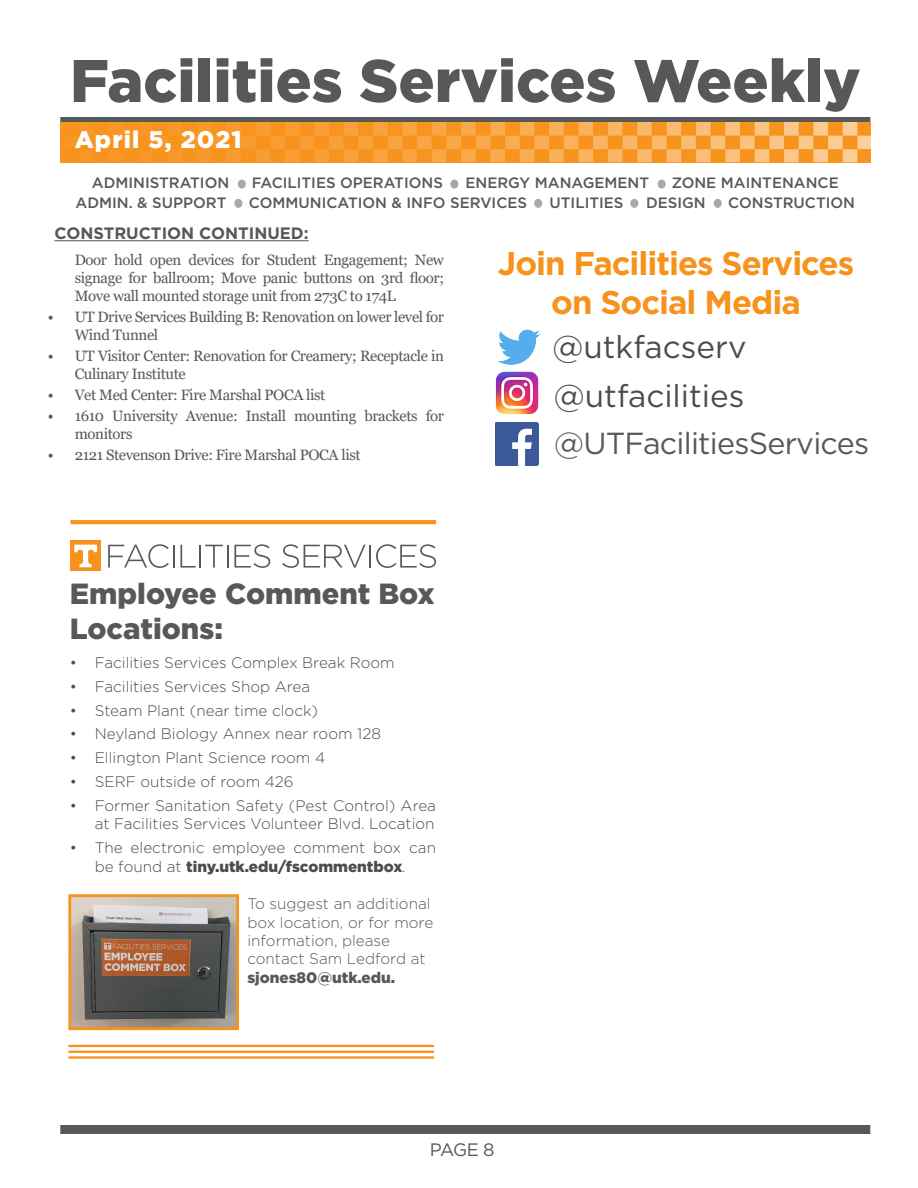
<style>
.page{position:relative;width:918px;height:1188px;background:#fff}
.page>*{position:absolute;margin:0;border:0;box-sizing:border-box;transform-origin:0 0}
.t1{font:900 60px "Gotham";color:#57585a}
.t2{font:700 32.85px/39.5px "Gotham";letter-spacing:-.03em;color:#f7931d;text-align:center}
.t3{font:31.5px "Gotham";color:#4b4c4d}
.t4{font:30.45px "Gotham";letter-spacing:-.025em;color:#57585a}
.t5{font:900 29.1px/35px "Gotham";color:#57585a}
.t6{font:900 24px "Gotham";letter-spacing:.05em;color:#fff}
.t7{font:18px "Gotham";color:#57585a}
.t8{font:700 16.5px "Gotham";color:#57585a}
.t9{font:300 15.3px/18.3px "Gotham";color:#4b4c4d;text-align:right}
.t10{font:300 15.3px/18.3px "Gotham";color:#57585a}
.t11{font:15px/18px "Georgia";letter-spacing:-.025em;color:#57585a}
.t12{font:500 15px "Gotham";color:#57585a}
.s1{font-weight:900}
</style>
<div class="page">
<div style="left:60px;top:1125px;width:810px;height:9px;background:#57585a"></div>
<div style="left:60px;top:117px;width:810px;height:6px;background:#57585a"></div>
<img style="left:60px;top:122px;width:810px;height:40px">
<div style="left:234px;top:199px;width:8px;height:9px;background:#a8a9ad;border-radius:50%"></div>
<div style="left:534px;top:199px;width:8px;height:9px;background:#a8a9ad;border-radius:50%"></div>
<div style="left:450px;top:180px;width:8px;height:9px;background:#a8a9ad;border-radius:50%"></div>
<div style="left:630px;top:199px;width:8px;height:9px;background:#a8a9ad;border-radius:50%"></div>
<div style="left:238px;top:180px;width:8px;height:9px;background:#a8a9ad;border-radius:50%"></div>
<div style="left:714px;top:199px;width:8px;height:9px;background:#a8a9ad;border-radius:50%"></div>
<div style="left:658px;top:180px;width:8px;height:9px;background:#a8a9ad;border-radius:50%"></div>
<hr style="left:54px;top:240px;width:255px;height:1px;background:#57585a">
<hr style="left:70px;top:520px;width:366px;height:4px;background:#f7931d">
<div style="left:70px;top:541px;width:31px;height:30px;background:#f7931d"></div>
<svg style="left:74px;top:545px;width:23px;height:22px"></svg>
<svg style="left:108px;top:544px;width:66px;height:24px"></svg>
<svg style="left:180px;top:545px;width:16px;height:23px"></svg>
<hr style="left:199px;top:545px;width:2px;height:23px;background:#57585a">
<svg style="left:205px;top:545px;width:23px;height:23px"></svg>
<svg style="left:234px;top:544px;width:36px;height:24px"></svg>
<svg style="left:282px;top:544px;width:84px;height:24px"></svg>
<hr style="left:369px;top:545px;width:2px;height:23px;background:#57585a">
<svg style="left:376px;top:544px;width:60px;height:24px"></svg>
<img style="left:72px;top:898px;width:163px;height:128px">
<div style="left:68px;top:894px;width:171px;height:136px;border:3px solid #f7931d"></div>
<hr style="left:68px;top:1045px;width:366px;height:2px;background:#f7931d">
<hr style="left:68px;top:1051px;width:366px;height:2px;background:#f7931d">
<hr style="left:68px;top:1056px;width:366px;height:3px;background:#f7931d">
<img style="left:498px;top:329px;width:42px;height:36px">
<img style="left:495px;top:371px;width:43px;height:43px">
<img style="left:495px;top:422px;width:43px;height:44px">
<p class="t1" style="left:70px;top:39px;width:792px">Facilities Services Weekly</p>
<p class="t6" style="left:75px;top:123px;width:169px">April 5, 2021</p>
<p class="t12" style="left:92px;top:173px;width:139px">ADMINISTRATION</p>
<p class="t12" style="left:252px;top:173px;width:193px">FACILITIES OPERATIONS</p>
<p class="t12" style="left:465px;top:173px;width:185px">ENERGY MANAGEMENT</p>
<p class="t12" style="left:672px;top:173px;width:169px">ZONE MAINTENANCE</p>
<p class="t12" style="left:75px;top:192px;width:152px">ADMIN. &amp; SUPPORT</p>
<p class="t12" style="left:249px;top:192px;width:280px">COMMUNICATION &amp; INFO SERVICES</p>
<p class="t12" style="left:550px;top:192px;width:75px">UTILITIES</p>
<p class="t12" style="left:646px;top:192px;width:61px">DESIGN</p>
<p class="t12" style="left:728px;top:192px;width:128px">CONSTRUCTION</p>
<p class="t8" style="left:54px;top:222px;width:256px">CONSTRUCTION CONTINUED:</p>
<p class="t11" style="left:75px;top:251px;width:371px;text-align:justify">Door hold open devices for Student Engagement; New signage for ballroom; Move panic buttons on 3rd floor; Move wall mounted storage unit from 273C to 174L</p>
<p class="t11" style="left:75px;top:308px;width:371px;text-indent:-27px">• UT Drive Services Building B: Renovation on lower level for<br>Wind Tunnel</p>
<p class="t11" style="left:75px;top:347px;width:371px;text-indent:-27px">• UT Visitor Center: Renovation for Creamery; Receptacle in<br>Culinary Institute</p>
<p class="t11" style="left:48px;top:386px;width:279px">• Vet Med Center: Fire Marshal POCA list</p>
<p class="t11" style="left:75px;top:407px;width:371px;text-indent:-27px">• 1610 University Avenue: Install mounting brackets for monitors</p>
<p class="t11" style="left:48px;top:446px;width:315px">• 2121 Stevenson Drive: Fire Marshal POCA list</p>
<p class="t5" style="left:70px;top:576px;width:366px">Employee Comment Box<br>Locations:</p>
<p class="t9" style="left:70px;top:653px;width:326px">• Facilities Services Complex Break Room</p>
<p class="t9" style="left:70px;top:677px;width:242px">• Facilities Services Shop Area</p>
<p class="t9" style="left:70px;top:701px;width:250px">• Steam Plant (near time clock)</p>
<p class="t9" style="left:70px;top:724px;width:313px">• Neyland Biology Annex near room 128</p>
<p class="t9" style="left:70px;top:748px;width:257px">• Ellington Plant Science room 4</p>
<p class="t9" style="left:70px;top:772px;width:225px">• SERF outside of room 426</p>
<p class="t9" style="left:70px;top:796px;width:368px">• Former Sanitation Safety (Pest Control) Area at Facilities Services Volunteer Blvd. Location</p>
<p class="t9" style="left:70px;top:838px;width:368px;text-align:center">• The electronic employee comment box can be found at <span class="s1">tiny.utk.edu/fscommentbox</span>.</p>
<p class="t10" style="left:247px;top:894px;width:187px">To suggest an additional box location, or for more information, please contact Sam Ledford at <span class="s1">sjones80@utk.edu.</span></p>
<p class="t2" style="left:498px;top:243px;width:358px">Join Facilities Services on Social Media</p>
<p class="t3" style="left:553px;top:327px;width:195px">@utkfacserv</p>
<p class="t3" style="left:554px;top:375px;width:192px">@utfacilities</p>
<p class="t4" style="left:554px;top:424px;width:316px">@UTFacilitiesServices</p>
<p class="t7" style="left:430px;top:1138px;width:66px">PAGE 8</p>
</div>
